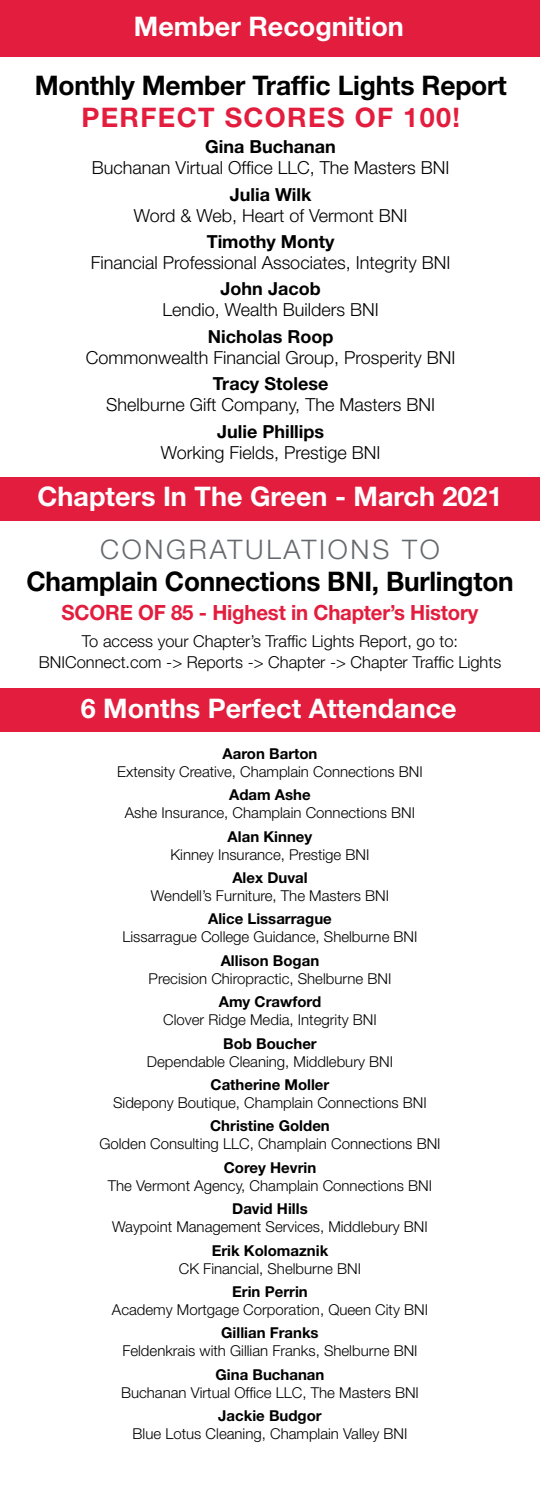
<style>
.page{position:relative;width:540px;height:1512px;background:#fff}
.page>*{position:absolute;margin:0;border:0;box-sizing:border-box;transform-origin:0 0}
.t1{font:700 27px/31.5px "Helvetica Neue";letter-spacing:-.01em;color:#000;text-align:center}
.t2{font:700 27px "Helvetica Neue";color:#fff}
.t3{font:700 27px "Helvetica Neue";letter-spacing:.05em;color:#e31d3e}
.t4{font:700 21px "Helvetica Neue";letter-spacing:-.01em;color:#e31d3e}
.t5{font:300 18px/21px "Helvetica Neue";color:#000;text-align:center}
.t6{font:300 16.5px/21px "Helvetica Neue";color:#000;text-align:center}
.t7{font:300 15px/18px "Helvetica Neue";color:#000;text-align:center}
.s1{font-weight:700}
.s2{font-weight:300;color:#65686d}
</style>
<div class="page">
<div style="left:0;top:689px;width:540px;height:43px;background:#e31d3e"></div>
<div style="left:0;top:477px;width:540px;height:43px;background:#e31d3e"></div>
<div style="left:0;top:0;width:540px;height:56px;background:#e31d3e"></div>
<p class="t2" style="left:134px;top:10px;width:271px">Member Recognition</p>
<p class="t1" style="left:35px;top:69px;width:473px">Monthly Member Traffic Lights Report</p>
<p class="t3" style="left:81px;top:100px;width:380px">PERFECT SCORES OF 100!</p>
<p class="t5" style="left:92px;top:136px;width:359px"><span class="s1">Gina Buchanan<br></span>Buchanan Virtual Office LLC, The Masters BNI</p>
<p class="t5" style="left:134px;top:183px;width:275px"><span class="s1">Julia Wilk<br></span>Word &amp; Web, Heart of Vermont BNI</p>
<p class="t5" style="left:91px;top:231px;width:361px"><span class="s1">Timothy Monty<br></span>Financial Professional Associates, Integrity BNI</p>
<p class="t5" style="left:162px;top:278px;width:218px"><span class="s1">John Jacob<br></span>Lendio, Wealth Builders BNI</p>
<p class="t5" style="left:86px;top:325px;width:371px"><span class="s1">Nicholas Roop<br></span>Commonwealth Financial Group, Prosperity BNI</p>
<p class="t5" style="left:106px;top:373px;width:330px"><span class="s1">Tracy Stolese<br></span>Shelburne Gift Company, The Masters BNI</p>
<p class="t5" style="left:161px;top:420px;width:221px"><span class="s1">Julie Phillips<br></span>Working Fields, Prestige BNI</p>
<p class="t2" style="left:38px;top:480px;width:467px">Chapters In The Green - March 2021</p>
<p class="t1" style="left:27px;top:534px;width:489px"><span class="s2">CONGRATULATIONS TO<br></span>Champlain Connections BNI, Burlington</p>
<p class="t4" style="left:62px;top:600px;width:418px">SCORE OF 85 - Highest in Chapter’s History</p>
<p class="t6" style="left:39px;top:630px;width:464px">To access your Chapter’s Traffic Lights Report, go to:<br>BNIConnect.com -&gt; Reports -&gt; Chapter -&gt; Chapter Traffic Lights</p>
<p class="t2" style="left:81px;top:691px;width:378px">6 Months Perfect Attendance</p>
<p class="t7" style="left:117px;top:744px;width:307px"><span class="s1">Aaron Barton<br></span>Extensity Creative, Champlain Connections BNI</p>
<p class="t7" style="left:125px;top:786px;width:292px"><span class="s1">Adam Ashe<br></span>Ashe Insurance, Champlain Connections BNI</p>
<p class="t7" style="left:171px;top:827px;width:200px"><span class="s1">Alan Kinney<br></span>Kinney Insurance, Prestige BNI</p>
<p class="t7" style="left:151px;top:868px;width:240px"><span class="s1">Alex Duval<br></span>Wendell’s Furniture, The Masters BNI</p>
<p class="t7" style="left:122px;top:910px;width:297px"><span class="s1">Alice Lissarrague<br></span>Lissarrague College Guidance, Shelburne BNI</p>
<p class="t7" style="left:149px;top:951px;width:244px"><span class="s1">Allison Bogan<br></span>Precision Chiropractic, Shelburne BNI</p>
<p class="t7" style="left:163px;top:993px;width:215px"><span class="s1">Amy Crawford<br></span>Clover Ridge Media, Integrity BNI</p>
<p class="t7" style="left:147px;top:1034px;width:248px"><span class="s1">Bob Boucher<br></span>Dependable Cleaning, Middlebury BNI</p>
<p class="t7" style="left:113px;top:1075px;width:315px"><span class="s1">Catherine Moller<br></span>Sidepony Boutique, Champlain Connections BNI</p>
<p class="t7" style="left:99px;top:1117px;width:343px"><span class="s1">Christine Golden<br></span>Golden Consulting LLC, Champlain Connections BNI</p>
<p class="t7" style="left:108px;top:1158px;width:326px"><span class="s1">Corey Hevrin<br></span>The Vermont Agency, Champlain Connections BNI</p>
<p class="t7" style="left:112px;top:1200px;width:317px"><span class="s1">David Hills<br></span>Waypoint Management Services, Middlebury BNI</p>
<p class="t7" style="left:179px;top:1241px;width:184px"><span class="s1">Erik Kolomaznik<br></span>CK Financial, Shelburne BNI</p>
<p class="t7" style="left:112px;top:1282px;width:318px"><span class="s1">Erin Perrin<br></span>Academy Mortgage Corporation, Queen City BNI</p>
<p class="t7" style="left:122px;top:1324px;width:297px"><span class="s1">Gillian Franks<br></span>Feldenkrais with Gillian Franks, Shelburne BNI</p>
<p class="t7" style="left:121px;top:1365px;width:299px"><span class="s1">Gina Buchanan<br></span>Buchanan Virtual Office LLC, The Masters BNI</p>
<p class="t7" style="left:133px;top:1407px;width:276px"><span class="s1">Jackie Budgor<br></span>Blue Lotus Cleaning, Champlain Valley BNI</p>
</div>
